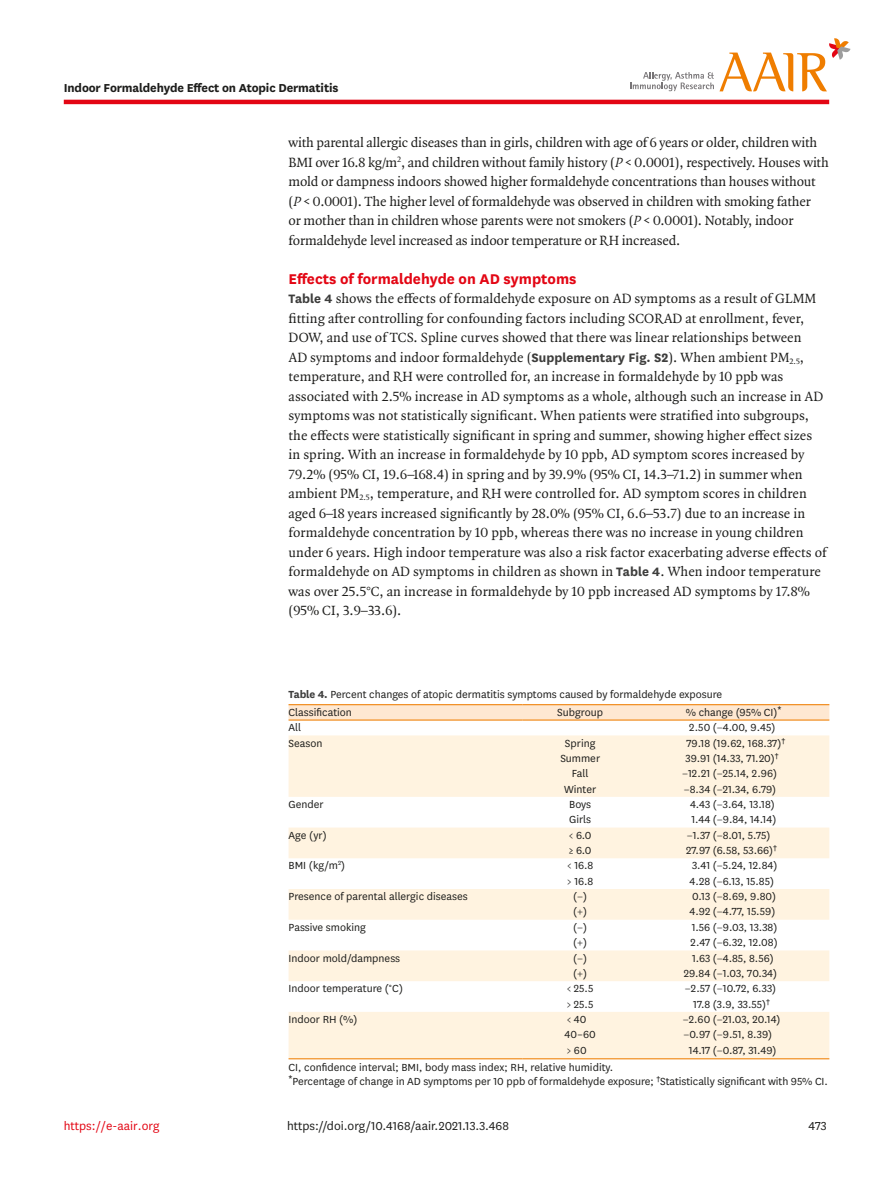
<style>
.page{position:relative;width:893px;height:1191px;background:#fff}
.page>*{position:absolute;margin:0;border:0;box-sizing:border-box;transform-origin:0 0}
.body_title2{font:700 16.5px "National";color:#e30614}
.body_p_first{font:14.25px/19.5px "Quadraat OT";letter-spacing:.005em;color:#1d1d1b}
.doi_running_footer{font:13.5px "National";color:#1d1d1b}
.alt-title-type{font:700 13.5px "National";letter-spacing:-.01em;color:#1d1d1b}
.t1{font:13.5px "National";color:#e30614}
.tbody_entry{font:12px "National";color:#1d1d1b}
.table-wrap-foot_p{font:12px "National";letter-spacing:-.005em;color:#1d1d1b}
.table-wrap_caption{font:12px "National";color:#1d1d1b}
.table-wrap-foot_p_fi{font:12px "National";color:#1d1d1b}
.thead_entry{font:12px "National";color:#1d1d1b}
.s1{font-style:italic}
.s2{font-family:"National";font-weight:700;color:#3d3d3c}
.s3{font-weight:700;color:#3d3d3c}
.s4{font-family:"Arial Unicode MS";font-size:10.5px}
</style>
<div class="page">
<hr style="left:64px;top:100px;width:765px;height:4px;background:#e30614">
<svg style="left:630px;top:38px;width:220px;height:53px"></svg>
<svg style="left:289px;top:705px;width:540px;height:14px;background:#fde6ce"></svg>
<svg style="left:289px;top:735px;width:540px;height:323px;fill:#fff3e0"></svg>
<hr style="left:289px;top:704px;width:233px;height:1px;background:#ef7d00">
<hr style="left:522px;top:704px;width:116px;height:1px;background:#ef7d00">
<hr style="left:638px;top:704px;width:191px;height:1px;background:#ef7d00">
<hr style="left:289px;top:719px;width:233px;height:1px;background:#ef7d00">
<hr style="left:522px;top:719px;width:116px;height:1px;background:#ef7d00">
<hr style="left:638px;top:719px;width:191px;height:1px;background:#ef7d00">
<hr style="left:289px;top:1058px;width:233px;height:1px;background:#ef7d00">
<hr style="left:522px;top:1058px;width:116px;height:1px;background:#ef7d00">
<hr style="left:638px;top:1058px;width:191px;height:1px;background:#ef7d00">
<p class="alt-title-type" style="left:64px;top:78px;width:276px">Indoor Formaldehyde Effect on Atopic Dermatitis</p>
<p class="body_p_first" style="left:289px;top:133px;width:542px">with parental allergic diseases than in girls, children with age of 6 years or older, children with BMI over 16.8 kg/m<sup>2</sup>, and children without family history (<span class="s1">P</span> &lt; 0.0001), respectively. Houses with mold or dampness indoors showed higher formaldehyde concentrations than houses without (<span class="s1">P</span> &lt; 0.0001). The higher level of formaldehyde was observed in children with smoking father<br>or mother than in children whose parents were not smokers (<span class="s1">P</span> &lt; 0.0001). Notably, indoor formaldehyde level increased as indoor temperature or RH increased.</p>
<p class="body_title2" style="left:289px;top:267px;width:289px">Effects of formaldehyde on AD symptoms</p>
<p class="body_p_first" style="left:289px;top:289px;width:539px"><span class="s2">Table 4</span> shows the effects of formaldehyde exposure on AD symptoms as a result of GLMM fitting after controlling for confounding factors including SCORAD at enrollment, fever, DOW, and use of TCS. Spline curves showed that there was linear relationships between<br>AD symptoms and indoor formaldehyde (<span class="s2">Supplementary Fig. S2</span>). When ambient PM<sub>2.5</sub>, temperature, and RH were controlled for, an increase in formaldehyde by 10 ppb was associated with 2.5% increase in AD symptoms as a whole, although such an increase in AD symptoms was not statistically significant. When patients were stratified into subgroups, the effects were statistically significant in spring and summer, showing higher effect sizes in spring. With an increase in formaldehyde by 10 ppb, AD symptom scores increased by 79.2% (95% CI, 19.6–168.4) in spring and by 39.9% (95% CI, 14.3–71.2) in summer when ambient PM<sub>2.5</sub>, temperature, and RH were controlled for. AD symptom scores in children aged 6–18 years increased significantly by 28.0% (95% CI, 6.6–53.7) due to an increase in formaldehyde concentration by 10 ppb, whereas there was no increase in young children under 6 years. High indoor temperature was also a risk factor exacerbating adverse effects of formaldehyde on AD symptoms in children as shown in <span class="s2">Table 4</span>. When indoor temperature was over 25.5°C, an increase in formaldehyde by 10 ppb increased AD symptoms by 17.8% (95% CI, 3.9–33.6).</p>
<p class="table-wrap_caption" style="left:289px;top:686px;width:435px"><span class="s3">Table 4.</span> Percent changes of atopic dermatitis symptoms caused by formaldehyde exposure</p>
<p class="thead_entry" style="left:289px;top:704px;width:65px">Classification</p>
<p class="thead_entry" style="left:557px;top:704px;width:47px">Subgroup</p>
<p class="thead_entry" style="left:686px;top:704px;width:97px">% change (95% CI)<span class="s4">*</span></p>
<p class="tbody_entry" style="left:289px;top:719px;width:14px">All</p>
<p class="tbody_entry" style="left:689px;top:719px;width:88px">2.50 (−4.00, 9.45)</p>
<p class="tbody_entry" style="left:289px;top:735px;width:35px">Season</p>
<p class="tbody_entry" style="left:565px;top:735px;width:32px">Spring</p>
<p class="tbody_entry" style="left:687px;top:735px;width:100px">79.18 (19.62, 168.37)<sup>†</sup></p>
<p class="tbody_entry" style="left:560px;top:750px;width:41px">Summer</p>
<p class="tbody_entry" style="left:685px;top:750px;width:95px">39.91 (14.33, 71.20)<sup>†</sup></p>
<p class="tbody_entry" style="left:572px;top:765px;width:18px">Fall</p>
<p class="tbody_entry" style="left:682px;top:765px;width:96px">−12.21 (−25.14, 2.96)</p>
<p class="tbody_entry" style="left:564px;top:781px;width:34px">Winter</p>
<p class="tbody_entry" style="left:684px;top:781px;width:94px">−8.34 (−21.34, 6.79)</p>
<p class="tbody_entry" style="left:289px;top:796px;width:37px">Gender</p>
<p class="tbody_entry" style="left:569px;top:796px;width:24px">Boys</p>
<p class="tbody_entry" style="left:690px;top:796px;width:86px">4.43 (−3.64, 13.18)</p>
<p class="tbody_entry" style="left:569px;top:812px;width:24px">Girls</p>
<p class="tbody_entry" style="left:691px;top:812px;width:86px">1.44 (−9.84, 14.14)</p>
<p class="tbody_entry" style="left:289px;top:827px;width:40px">Age (yr)</p>
<p class="tbody_entry" style="left:569px;top:827px;width:24px">&lt; 6.0</p>
<p class="tbody_entry" style="left:687px;top:827px;width:85px">−1.37 (−8.01, 5.75)</p>
<p class="tbody_entry" style="left:569px;top:842px;width:24px">≥ 6.0</p>
<p class="tbody_entry" style="left:686px;top:842px;width:92px">27.97 (6.58, 53.66)<sup>†</sup></p>
<p class="tbody_entry" style="left:289px;top:858px;width:58px">BMI (kg/m<sup>2</sup>)</p>
<p class="tbody_entry" style="left:567px;top:858px;width:27px">&lt; 16.8</p>
<p class="tbody_entry" style="left:692px;top:858px;width:87px">3.41 (−5.24, 12.84)</p>
<p class="tbody_entry" style="left:567px;top:873px;width:27px">&gt; 16.8</p>
<p class="tbody_entry" style="left:690px;top:873px;width:86px">4.28 (−6.13, 15.85)</p>
<p class="tbody_entry" style="left:289px;top:888px;width:181px">Presence of parental allergic diseases</p>
<p class="tbody_entry" style="left:573px;top:888px;width:15px">(−)</p>
<p class="tbody_entry" style="left:692px;top:888px;width:85px">0.13 (−8.69, 9.80)</p>
<p class="tbody_entry" style="left:573px;top:904px;width:15px">(+)</p>
<p class="tbody_entry" style="left:690px;top:904px;width:87px">4.92 (−4.77, 15.59)</p>
<p class="tbody_entry" style="left:289px;top:919px;width:79px">Passive smoking</p>
<p class="tbody_entry" style="left:573px;top:919px;width:15px">(−)</p>
<p class="tbody_entry" style="left:692px;top:919px;width:87px">1.56 (−9.03, 13.38)</p>
<p class="tbody_entry" style="left:573px;top:934px;width:15px">(+)</p>
<p class="tbody_entry" style="left:690px;top:934px;width:89px">2.47 (−6.32, 12.08)</p>
<p class="tbody_entry" style="left:289px;top:950px;width:113px">Indoor mold/dampness</p>
<p class="tbody_entry" style="left:573px;top:950px;width:15px">(−)</p>
<p class="tbody_entry" style="left:692px;top:950px;width:83px">1.63 (−4.85, 8.56)</p>
<p class="tbody_entry" style="left:573px;top:965px;width:15px">(+)</p>
<p class="tbody_entry" style="left:684px;top:965px;width:95px">29.84 (−1.03, 70.34)</p>
<p class="tbody_entry" style="left:289px;top:980px;width:116px">Indoor temperature (°C)</p>
<p class="tbody_entry" style="left:567px;top:980px;width:28px">&lt; 25.5</p>
<p class="tbody_entry" style="left:685px;top:980px;width:93px">−2.57 (−10.72, 6.33)</p>
<p class="tbody_entry" style="left:567px;top:996px;width:28px">&gt; 25.5</p>
<p class="tbody_entry" style="left:693px;top:996px;width:78px">17.8 (3.9, 33.55)<sup>†</sup></p>
<p class="tbody_entry" style="left:289px;top:1011px;width:70px">Indoor RH (%)</p>
<p class="tbody_entry" style="left:567px;top:1011px;width:21px">&lt; 40</p>
<p class="tbody_entry" style="left:683px;top:1011px;width:99px">−2.60 (−21.03, 20.14)</p>
<p class="tbody_entry" style="left:565px;top:1026px;width:33px">40–60</p>
<p class="tbody_entry" style="left:683px;top:1026px;width:90px">−0.97 (−9.51, 8.39)</p>
<p class="tbody_entry" style="left:567px;top:1042px;width:21px">&gt; 60</p>
<p class="tbody_entry" style="left:689px;top:1042px;width:89px">14.17 (−0.87, 31.49)</p>
<p class="table-wrap-foot_p_fi" style="left:289px;top:1059px;width:326px">CI, confidence interval; BMI, body mass index; RH, relative humidity.</p>
<p class="table-wrap-foot_p" style="left:289px;top:1073px;width:541px"><span class="s4">*</span>Percentage of change in AD symptoms per 10 ppb of formaldehyde exposure; <sup>†</sup>Statistically significant with 95% CI.</p>
<p class="t1" style="left:64px;top:1116px;width:97px">https://e-aair.org</p>
<p class="doi_running_footer" style="left:287px;top:1116px;width:223px">https://doi.org/10.4168/aair.2021.13.3.468</p>
<p class="doi_running_footer" style="left:808px;top:1116px;width:20px">473</p>
</div>
